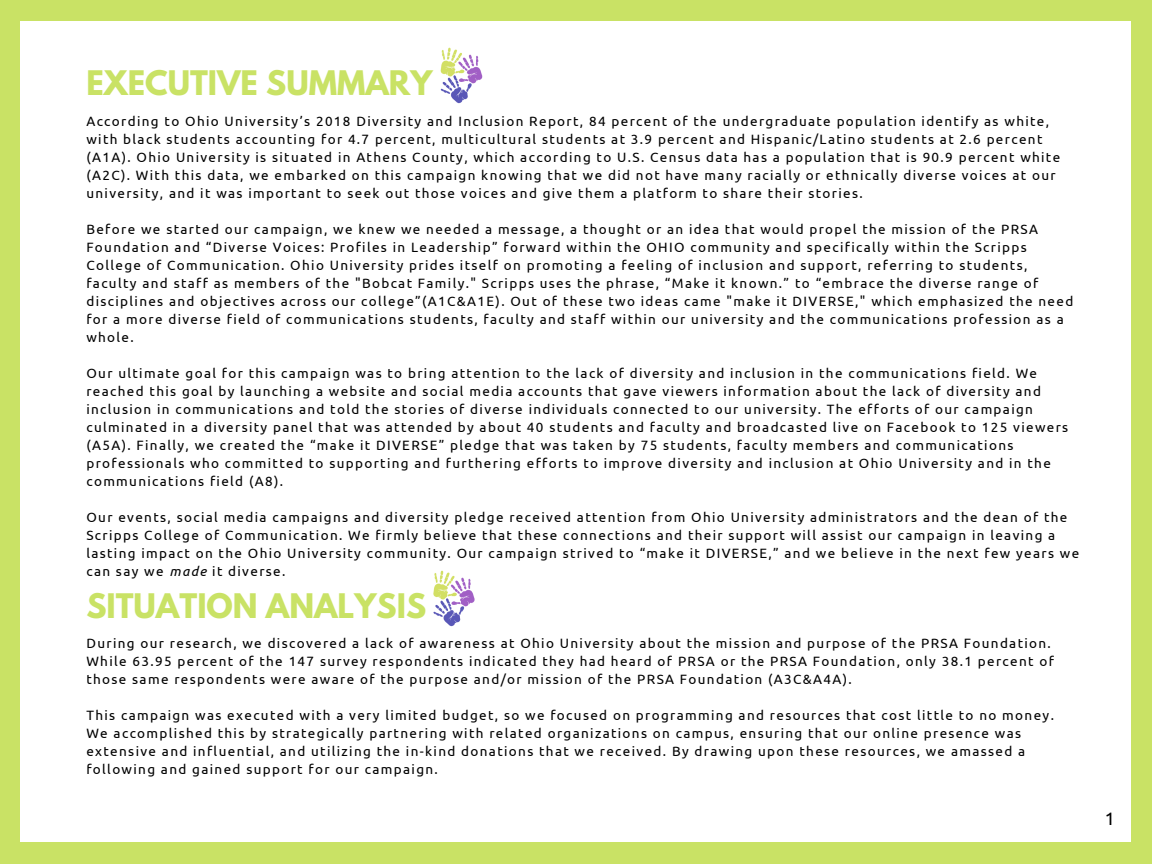
<style>
.page{position:relative;width:1152px;height:864px;background:#c9e265}
.page>*{position:absolute;margin:0;border:0;box-sizing:border-box;transform-origin:0 0}
.t1{font:700 30px "League Spartan";color:#c9e265}
.t2{font:18px "Ubuntu";color:#000}
.t3{font:13.5px/18px "Ubuntu";letter-spacing:.1em;color:#000}
.s1{font-style:italic}
</style>
<div class="page">
<div style="left:21px;top:22px;width:1110px;height:820px;background:#fff"></div>
<img style="left:440px;top:47px;width:43px;height:56px">
<img style="left:433px;top:570px;width:42px;height:56px">
<h1 class="t1" style="left:86px;top:68px;width:348px">EXECUTIVE SUMMARY</h1>
<p class="t3" style="left:86px;top:112px;width:975px">According to Ohio University’s 2018 Diversity and Inclusion Report, 84 percent of the undergraduate population identify as white, with black students accounting for 4.7 percent, multicultural students at 3.9 percent and Hispanic/Latino students at 2.6 percent (A1A). Ohio University is situated in Athens County, which according to U.S. Census data has a population that is 90.9 percent white (A2C). With this data, we embarked on this campaign knowing that we did not have many racially or ethnically diverse voices at our university, and it was important to seek out those voices and give them a platform to share their stories.</p>
<p class="t3" style="left:86px;top:220px;width:988px">Before we started our campaign, we knew we needed a message, a thought or an idea that would propel the mission of the PRSA Foundation and “Diverse Voices: Profiles in Leadership” forward within the OHIO community and specifically within the Scripps College of Communication. Ohio University prides itself on promoting a feeling of inclusion and support, referring to students, faculty and staff as members of the "Bobcat Family." Scripps uses the phrase, “Make it known.” to “embrace the diverse range of disciplines and objectives across our college”(A1C&amp;A1E). Out of these two ideas came "make it DIVERSE," which emphasized the need for a more diverse field of communications students, faculty and staff within our university and the communications profession as a whole.</p>
<p class="t3" style="left:86px;top:364px;width:983px">Our ultimate goal for this campaign was to bring attention to the lack of diversity and inclusion in the communications field. We reached this goal by launching a website and social media accounts that gave viewers information about the lack of diversity and inclusion in communications and told the stories of diverse individuals connected to our university. The efforts of our campaign culminated in a diversity panel that was attended by about 40 students and faculty and broadcasted live on Facebook to 125 viewers (A5A). Finally, we created the “make it DIVERSE” pledge that was taken by 75 students, faculty members and communications professionals who committed to supporting and furthering efforts to improve diversity and inclusion at Ohio University and in the communications field (A8).</p>
<p class="t3" style="left:86px;top:508px;width:994px">Our events, social media campaigns and diversity pledge received attention from Ohio University administrators and the dean of the Scripps College of Communication. We firmly believe that these connections and their support will assist our campaign in leaving a lasting impact on the Ohio University community. Our campaign strived to “make it DIVERSE,” and we believe in the next few years we can say we <span class="s1">made</span> it diverse.</p>
<h1 class="t1" style="left:86px;top:591px;width:341px">SITUATION ANALYSIS</h1>
<p class="t3" style="left:86px;top:634px;width:969px">During our research, we discovered a lack of awareness at Ohio University about the mission and purpose of the PRSA Foundation.<br>While 63.95 percent of the 147 survey respondents indicated they had heard of PRSA or the PRSA Foundation, only 38.1 percent of those same respondents were aware of the purpose and/or mission of the PRSA Foundation (A3C&amp;A4A).</p>
<p class="t3" style="left:86px;top:706px;width:969px">This campaign was executed with a very limited budget, so we focused on programming and resources that cost little to no money.<br>We accomplished this by strategically partnering with related organizations on campus, ensuring that our online presence was extensive and influential, and utilizing the in-kind donations that we received. By drawing upon these resources, we amassed a following and gained support for our campaign.</p>
<h2 class="t2" style="left:1105px;top:808px;width:12px">1</h2>
</div>
